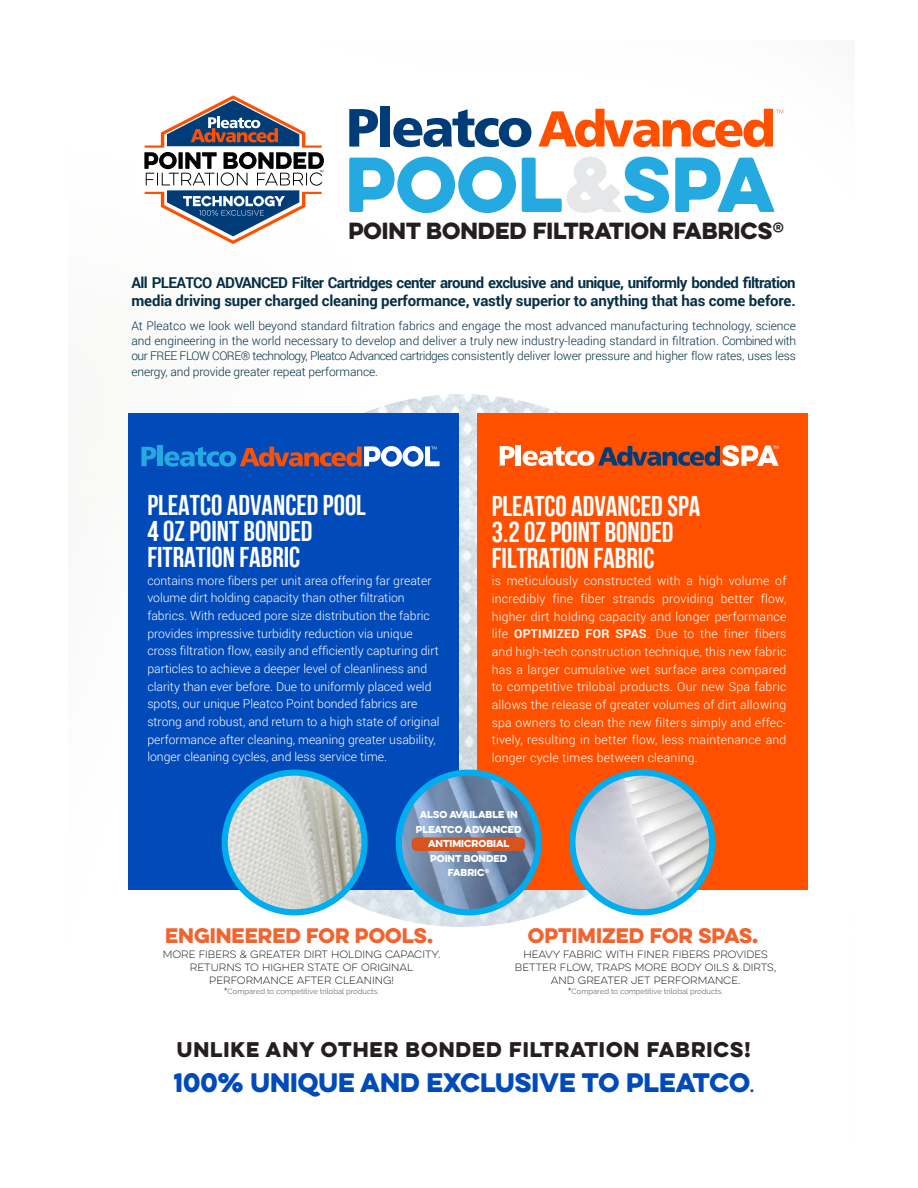
<style>
.page{position:relative;width:918px;height:1188px;background:#fff}
.page>*{position:absolute;margin:0;border:0;box-sizing:border-box;transform-origin:0 0}
.t1{font:28.5px "Bebas Neue";color:#fff}
.t2{font:24px "Eveleth Clean";color:#004aba}
.t3{font:21px "Eveleth Clean";color:#231f20}
.t4{font:19.05px "Eveleth Clean";letter-spacing:.05em;color:#231f20}
.t5{font:18.9px "Eveleth Clean";color:#f2642f}
.t6{font:700 15px/18px "Roboto";letter-spacing:-.04em;color:#052f45}
.t7{font:300 12.3px/17.7px "Roboto";color:#fff}
.t8{font:300 12px/15px "Roboto";letter-spacing:-.01em;color:#052f45;text-align:justify}
.t9{font:100 9.45px "Eveleth Clean";color:#231f20}
.t10{font:9px "Eveleth Clean";color:#fff}
.t11{font:7.65px "Raleway";color:#6f7073}
.s1{font-weight:700}
.s2{font-family:"Helvetica";font-weight:700;font-size:8.7px}
.s3{font-size:11.85px}
</style>
<div class="page">
<svg style="left:349px;top:109px;width:29px;height:38px"></svg>
<div style="left:381px;top:106px;width:9px;height:41px;background:#003d78"></div>
<svg style="left:393px;top:109px;width:138px;height:38px"></svg>
<svg style="left:349px;top:157px;width:167px;height:56px"></svg>
<svg style="left:522px;top:157px;width:147px;height:56px"></svg>
<svg style="left:675px;top:158px;width:100px;height:54px"></svg>
<svg style="left:538px;top:109px;width:245px;height:38px"></svg>
<img style="left:239px;top:395px;width:459px;height:531px">
<div style="left:128px;top:413px;width:330px;height:477px;background:#004aba"></div>
<svg style="left:141px;top:447px;width:15px;height:19px"></svg>
<div style="left:158px;top:445px;width:5px;height:21px;background:#24aae1"></div>
<svg style="left:164px;top:446px;width:276px;height:21px"></svg>
<div style="left:477px;top:413px;width:330px;height:477px;background:#ff5000"></div>
<svg style="left:500px;top:446px;width:15px;height:20px"></svg>
<div style="left:516px;top:445px;width:5px;height:21px;background:#fff"></div>
<svg style="left:523px;top:445px;width:256px;height:21px"></svg>
<img style="left:572px;top:773px;width:140px;height:139px;border-radius:70px">
<div style="left:569px;top:770px;width:146px;height:145px;border:6px solid #00aeef;border-radius:50%"></div>
<img style="left:225px;top:773px;width:140px;height:139px;border-radius:70px">
<div style="left:222px;top:770px;width:146px;height:145px;border:6px solid #00aeef;border-radius:50%"></div>
<img style="left:399px;top:773px;width:140px;height:139px;border-radius:70px">
<div style="left:396px;top:770px;width:146px;height:145px;border:6px solid #00aeef;border-radius:50%"></div>
<div style="left:412px;top:838px;width:113px;height:12px;background:#d9531c;border-radius:4px"></div>
<div style="left:412px;top:837px;width:113px;height:14px;border:1px solid #d9531c;border-radius:4px"></div>
<svg style="left:144px;top:95px;width:180px;height:149px"></svg>
<p class="t3" style="left:348px;top:215px;width:437px">POINT BONDED FILTRATION FABRICS®</p>
<p class="t6" style="left:131px;top:273px;width:666px">All PLEATCO ADVANCED Filter Cartridges center around exclusive and unique, uniformly bonded filtration media driving super charged cleaning performance, vastly superior to anything that has come before.</p>
<p class="t8" style="left:131px;top:318px;width:666px">At Pleatco we look well beyond standard filtration fabrics and engage the most advanced manufacturing technology, science and engineering in the world necessary to develop and deliver a truly new industry-leading standard in filtration. Combined with our FREE FLOW CORE® technology, Pleatco Advanced cartridges consistently deliver lower pressure and higher flow rates, uses less</p>
<p class="t8" style="left:131px;top:364px;width:248px">energy, and provide greater repeat performance.</p>
<p class="t1" style="left:147px;top:490px;width:220px">PLEATCO ADVANCED POOL</p>
<p class="t1" style="left:147px;top:516px;width:167px">4 OZ POINT BONDED</p>
<p class="t1" style="left:147px;top:541px;width:154px">FITRATION FABRIC</p>
<p class="t7" style="left:147px;top:571px;width:286px">contains more fibers per unit area offering far greater volume dirt holding capacity than other filtration</p>
<p class="t7" style="left:147px;top:606px;width:294px">fabrics. With reduced pore size distribution the fabric provides impressive turbidity reduction via unique cross filtration flow, easily and efficiently capturing dirt particles to achieve a deeper level of cleanliness and clarity than ever before. Due to uniformly placed weld spots, our unique Pleatco Point bonded fabrics are strong and robust, and return to a high state of original performance after cleaning, meaning greater usability, longer cleaning cycles, and less service time.</p>
<p class="t1" style="left:492px;top:491px;width:210px">PLEATCO ADVANCED SPA</p>
<p class="t1" style="left:492px;top:516px;width:183px">3.2 OZ POINT BONDED</p>
<p class="t1" style="left:492px;top:542px;width:164px">FILTRATION FABRIC</p>
<p class="t7" style="left:492px;top:572px;width:296px;text-align:justify">is meticulously constructed with a high volume of incredibly fine fiber strands providing better flow, higher dirt holding capacity and longer performance life <span class="s1">OPTIMIZED FOR SPAS</span>. Due to the finer fibers and high-tech construction technique, this new fabric has a larger cumulative wet surface area compared to competitive trilobal products. Our new Spa fabric allows the release of greater volumes of dirt allowing spa owners to clean the new filters simply and effec&shy;tively, resulting in better flow, less maintenance and longer cycle times between cleaning.</p>
<p class="t10" style="left:420px;top:808px;width:99px">ALSO AVAILABLE IN</p>
<p class="t10" style="left:416px;top:822px;width:107px">PLEATCO ADVANCED</p>
<p class="t10" style="left:428px;top:837px;width:83px">ANTIMICROBIAL</p>
<p class="t10" style="left:430px;top:851px;width:78px">POINT BONDED</p>
<p class="t10" style="left:448px;top:866px;width:43px">FABRIC®</p>
<p class="t5" style="left:165px;top:921px;width:270px">ENGINEERED FOR POOLS.</p>
<p class="t9" style="left:163px;top:948px;width:279px">MORE FIBERS &amp; GREATER DIRT HOLDING CAPACITY.</p>
<p class="t9" style="left:190px;top:961px;width:225px">RETURNS TO HIGHER STATE OF ORIGINAL</p>
<p class="t9" style="left:209px;top:974px;width:186px">PERFORMANCE AFTER CLEANING!</p>
<p class="t11" style="left:224px;top:987px;width:156px"><span class="s2">*</span>Compared to competitive trilobal products.</p>
<p class="t5" style="left:528px;top:921px;width:232px">OPTIMIZED FOR SPAS.</p>
<p class="t9" style="left:523px;top:948px;width:246px">HEAVY FABRIC WITH FINER FIBERS PROVIDES</p>
<p class="t9" style="left:515px;top:961px;width:263px">BETTER FLOW, TRAPS MORE BODY OILS &amp; DIRTS,</p>
<p class="t9" style="left:551px;top:974px;width:191px">AND GREATER JET PERFORMANCE.</p>
<p class="t11" style="left:568px;top:987px;width:156px"><span class="s2">*</span>Compared to competitive trilobal products.</p>
<p class="t4" style="left:177px;top:1035px;width:575px">UNLIKE ANY OTHER BONDED FILTRATION FABRICS!</p>
<p class="t2" style="left:174px;top:1064px;width:582px">100% UNIQUE AND EXCLUSIVE TO PLEATCO<span class="s3">.</span></p>
</div>
